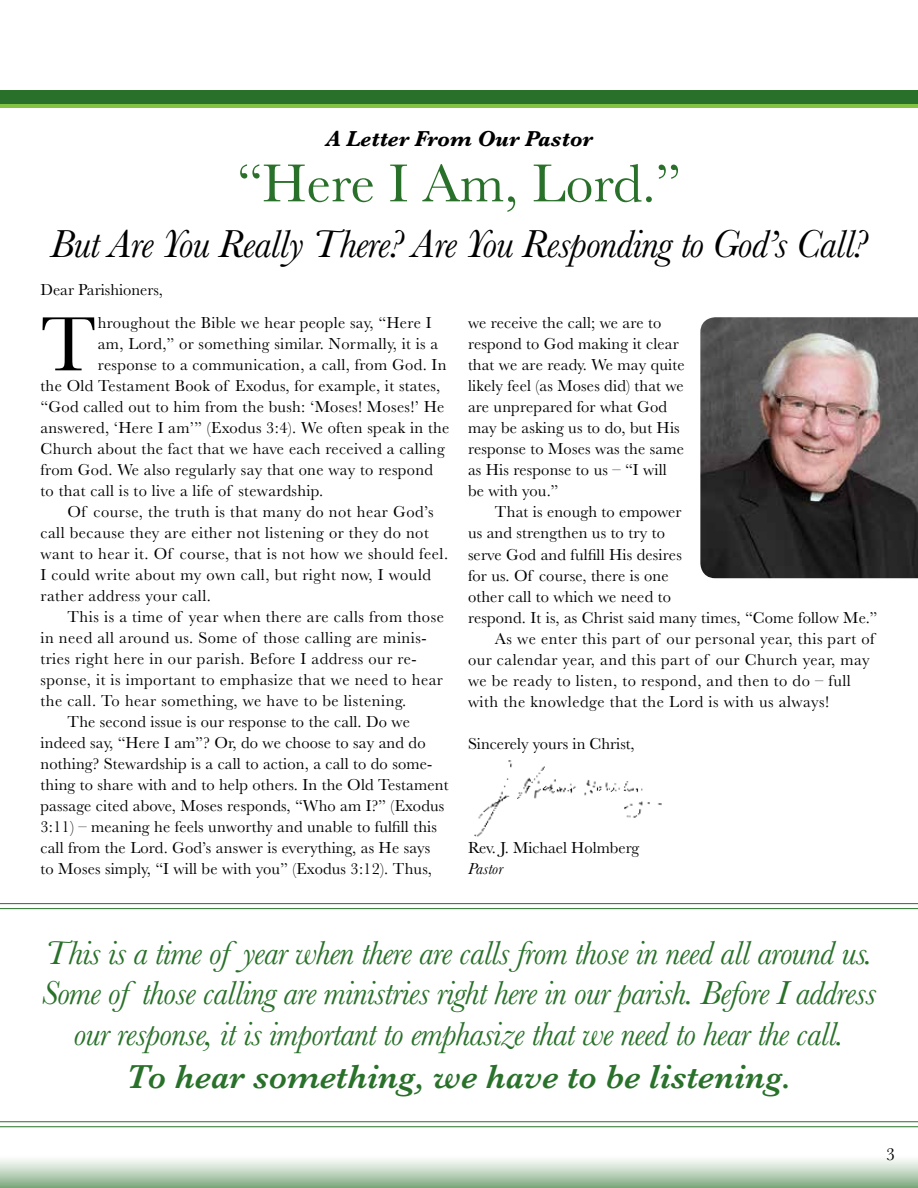
<style>
.page{position:relative;width:918px;height:1188px;background:#fff}
.page>*{position:absolute;margin:0;border:0;box-sizing:border-box;transform-origin:0 0}
.t1{font:79.95px "Baskerville";color:#000}
.t2{font:55.5px "Baskerville";color:#29712a}
.t3{font:italic 40.5px "Baskerville";letter-spacing:-.02em;color:#000}
.t4{font:italic 34.5px/40.5px "Baskerville";letter-spacing:-.02em;color:#29712a;text-align:center}
.t5{font:italic 600 34.5px "Baskerville";color:#29712a}
.t6{font:italic 700 22.5px "Baskerville";color:#000}
.t7{font:18px "Baskerville";color:#000}
.t8{font:16.5px/21px "Baskerville";letter-spacing:.02em;color:#000}
.t9{font:16.5px "Baskerville";color:#000}
.t10{font:italic 16.5px "Baskerville";color:#000}
</style>
<div class="page">
<div style="left:0;top:103px;width:918px;height:5px;background:#82c341"></div>
<div style="left:0;top:90px;width:918px;height:13px;background:#29712a"></div>
<svg style="left:0;top:1159px;width:918px;height:29px;background:#bbd2bb"></svg>
<img style="left:474px;top:760px;width:188px;height:77px">
<img style="left:700px;top:317px;width:218px;height:261px">
<hr style="left:0;top:903px;width:918px;height:1px;background:#29712a">
<hr style="left:0;top:908px;width:918px;height:1px;background:#29712a">
<hr style="left:0;top:1121px;width:918px;height:1px;background:#29712a">
<hr style="left:0;top:1126px;width:918px;height:1px;background:#29712a">
<h3 class="t6" style="left:325px;top:123px;width:269px">A Letter From Our Pastor</h3>
<h2 class="t2" style="left:237px;top:148px;width:446px">“Here I Am, Lord.”</h2>
<h3 class="t3" style="left:50px;top:217px;width:819px">But Are You Really There? Are You Responding to God’s Call?</h3>
<p class="t9" style="left:40px;top:279px;width:124px">Dear Parishioners,</p>
<h1 class="t1" style="left:40px;top:294px;width:57px">T</h1>
<p class="t8" style="left:98px;top:313px;width:335px">hroughout the Bible we hear people say, “Here I</p>
<p class="t8" style="left:468px;top:313px;width:218px">we receive the call; we are to respond to God making it clear that we are ready. We may quite likely feel (as Moses did) that we are unprepared for what God may be asking us to do, but His response to Moses was the same as His response to us – “I will be with you.”</p>
<p class="t8" style="left:495px;top:502px;width:188px">That is enough to empower</p>
<p class="t8" style="left:468px;top:523px;width:198px">us and strengthen us to try to</p>
<p class="t8" style="left:468px;top:544px;width:215px">serve God and fulfill His desires</p>
<p class="t8" style="left:468px;top:565px;width:202px">for us. Of course, there is one</p>
<p class="t8" style="left:468px;top:586px;width:204px">other call to which we need to</p>
<p class="t8" style="left:468px;top:607px;width:411px">respond. It is, as Christ said many times, “Come follow Me.”</p>
<p class="t8" style="left:495px;top:628px;width:381px">As we enter this part of our personal year, this part of</p>
<p class="t8" style="left:468px;top:649px;width:403px">our calendar year, and this part of our Church year, may</p>
<p class="t8" style="left:468px;top:670px;width:384px">we be ready to listen, to respond, and then to do – full</p>
<p class="t8" style="left:468px;top:691px;width:363px">with the knowledge that the Lord is with us always!</p>
<p class="t9" style="left:468px;top:733px;width:168px">Sincerely yours in Christ,</p>
<p class="t8" style="left:98px;top:334px;width:342px">am, Lord,” or something similar. Normally, it is a</p>
<p class="t8" style="left:98px;top:355px;width:350px">response to a communication, a call, from God. In</p>
<p class="t8" style="left:41px;top:376px;width:401px">the Old Testament Book of Exodus, for example, it states,</p>
<p class="t8" style="left:41px;top:397px;width:406px">“God called out to him from the bush: ‘Moses! Moses!’ He</p>
<p class="t8" style="left:41px;top:418px;width:411px">answered, ‘Here I am’” (Exodus 3:4). We often speak in the</p>
<p class="t8" style="left:41px;top:439px;width:406px">Church about the fact that we have each received a calling</p>
<p class="t8" style="left:41px;top:460px;width:394px">from God. We also regularly say that one way to respond</p>
<p class="t8" style="left:41px;top:481px;width:284px">to that call is to live a life of stewardship.</p>
<p class="t8" style="left:67px;top:502px;width:368px">Of course, the truth is that many do not hear God’s</p>
<p class="t8" style="left:41px;top:523px;width:390px">call because they are either not listening or they do not</p>
<p class="t8" style="left:41px;top:544px;width:409px">want to hear it. Of course, that is not how we should feel.</p>
<p class="t8" style="left:41px;top:565px;width:392px">I could write about my own call, but right now, I would</p>
<p class="t8" style="left:41px;top:586px;width:172px">rather address your call.</p>
<p class="t8" style="left:67px;top:607px;width:378px">This is a time of year when there are calls from those</p>
<p class="t8" style="left:41px;top:628px;width:388px">in need all around us. Some of those calling are minis-</p>
<p class="t8" style="left:41px;top:649px;width:378px">tries right here in our parish. Before I address our re-</p>
<p class="t8" style="left:41px;top:670px;width:404px">sponse, it is important to emphasize that we need to hear</p>
<p class="t8" style="left:41px;top:691px;width:367px">the call. To hear something, we have to be listening.</p>
<p class="t8" style="left:67px;top:712px;width:344px">The second issue is our response to the call. Do we</p>
<p class="t8" style="left:41px;top:733px;width:387px">indeed say, “Here I am”? Or, do we choose to say and do</p>
<p class="t8" style="left:41px;top:754px;width:393px">nothing? Stewardship is a call to action, a call to do some-</p>
<p class="t8" style="left:41px;top:775px;width:410px">thing to share with and to help others. In the Old Testament</p>
<p class="t8" style="left:41px;top:796px;width:405px">passage cited above, Moses responds, “Who am I?” (Exodus</p>
<p class="t8" style="left:41px;top:817px;width:398px">3:11) – meaning he feels unworthy and unable to fulfill this</p>
<p class="t8" style="left:41px;top:838px;width:391px">call from the Lord. God’s answer is everything, as He says</p>
<p class="t8" style="left:41px;top:859px;width:393px">to Moses simply, “I will be with you” (Exodus 3:12). Thus,</p>
<p class="t9" style="left:468px;top:837px;width:173px">Rev. J. Michael Holmberg</p>
<p class="t10" style="left:468px;top:858px;width:37px">Pastor</p>
<h3 class="t4" style="left:42px;top:932px;width:836px">This is a time of year when there are calls from those in need all around us.<br>Some of those calling are ministries right here in our parish. Before I address our response, it is important to emphasize that we need to hear the call.</h3>
<h3 class="t5" style="left:126px;top:1053px;width:667px">To hear something, we have to be listening.</h3>
<p class="t7" style="left:886px;top:1143px;width:10px">3</p>
</div>
